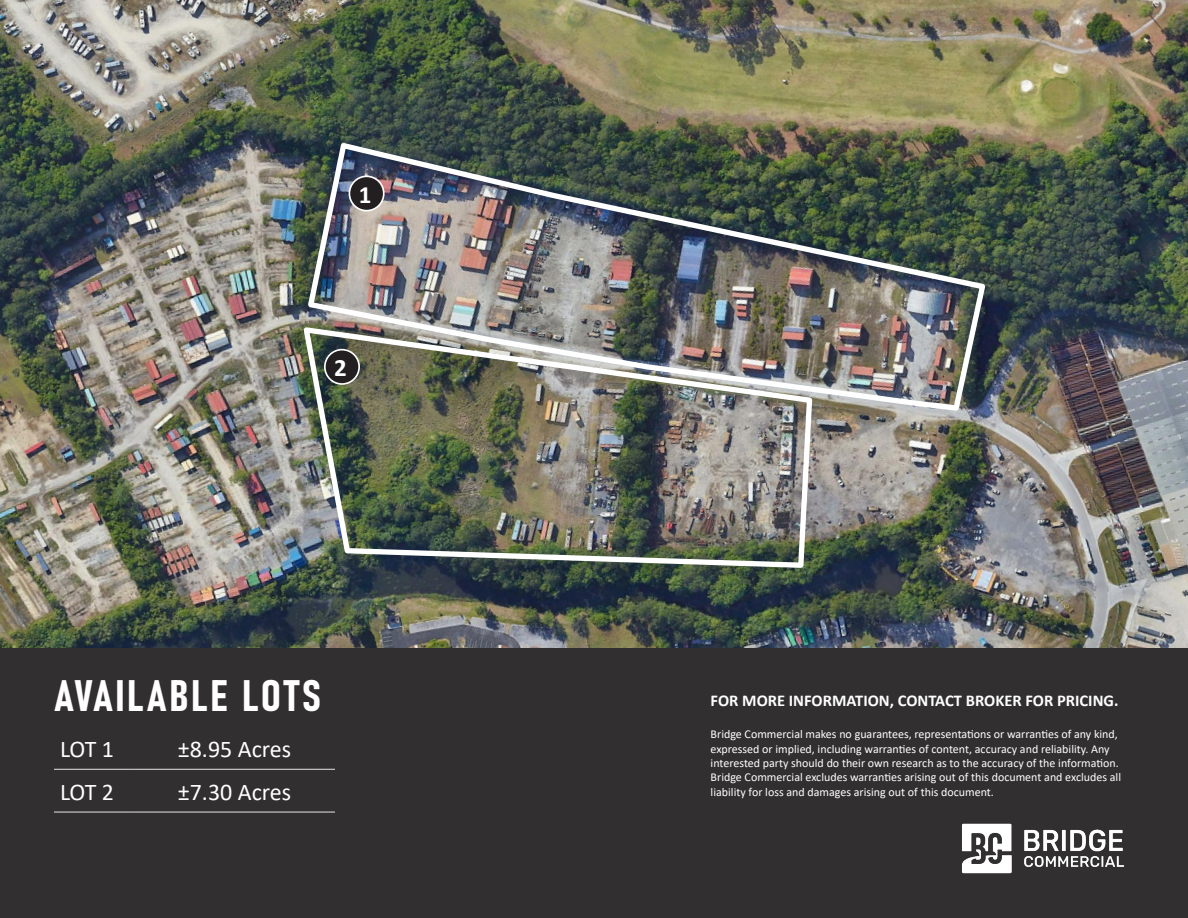
<style>
.page{position:relative;width:1188px;height:918px;background:#fff}
.page>*{position:absolute;margin:0;border:0;box-sizing:border-box;transform-origin:0 0}
.grey_body{font:43.5px "Bahnschrift";letter-spacing:.06em;color:#fff;scale:1.04 1}
.t1{font:700 25.05px "Calibri";color:#fff}
.grey_body-2{font:24px "Calibri";color:#fff}
.t2{font:700 16.5px "Calibri";color:#fff}
.t3{font:12px/14.4px "Calibri";color:#fff}
</style>
<div class="page">
<img style="left:0;top:0;width:1188px;height:649px">
<div style="left:0;top:649px;width:1188px;height:269px;background:#312f30"></div>
<hr style="left:54px;top:769px;width:80px;height:1px;background:#e6e7e9">
<hr style="left:134px;top:769px;width:201px;height:1px;background:#e6e7e9">
<hr style="left:54px;top:812px;width:80px;height:1px;background:#e6e7e9">
<hr style="left:134px;top:812px;width:201px;height:1px;background:#e6e7e9">
<img style="left:962px;top:823px;width:162px;height:51px">
<img style="left:305px;top:139px;width:684px;height:275px">
<img style="left:300px;top:324px;width:515px;height:247px">
<p class="t1" style="left:359px;top:177px;width:14px">1</p>
<p class="t1" style="left:334px;top:350px;width:14px">2</p>
<p class="grey_body" style="left:54px;top:662px;width:259px">AVAILABLE LOTS</p>
<p class="grey_body-2" style="left:60px;top:732px;width:56px">LOT 1</p>
<p class="grey_body-2" style="left:178px;top:732px;width:115px">±8.95 Acres</p>
<p class="grey_body-2" style="left:60px;top:775px;width:56px">LOT 2</p>
<p class="grey_body-2" style="left:178px;top:775px;width:115px">±7.30 Acres</p>
<p class="t2" style="left:711px;top:689px;width:409px">FOR MORE INFORMATION, CONTACT BROKER FOR PRICING.</p>
<p class="t3" style="left:711px;top:727px;width:412px">Bridge Commercial makes no guarantees, representations or warranties of any kind, expressed or implied, including warranties of content, accuracy and reliability. Any interested party should do their own research as to the accuracy of the information.<br>Bridge Commercial excludes warranties arising out of this document and excludes all liability for loss and damages arising out of this document.</p>
</div>
